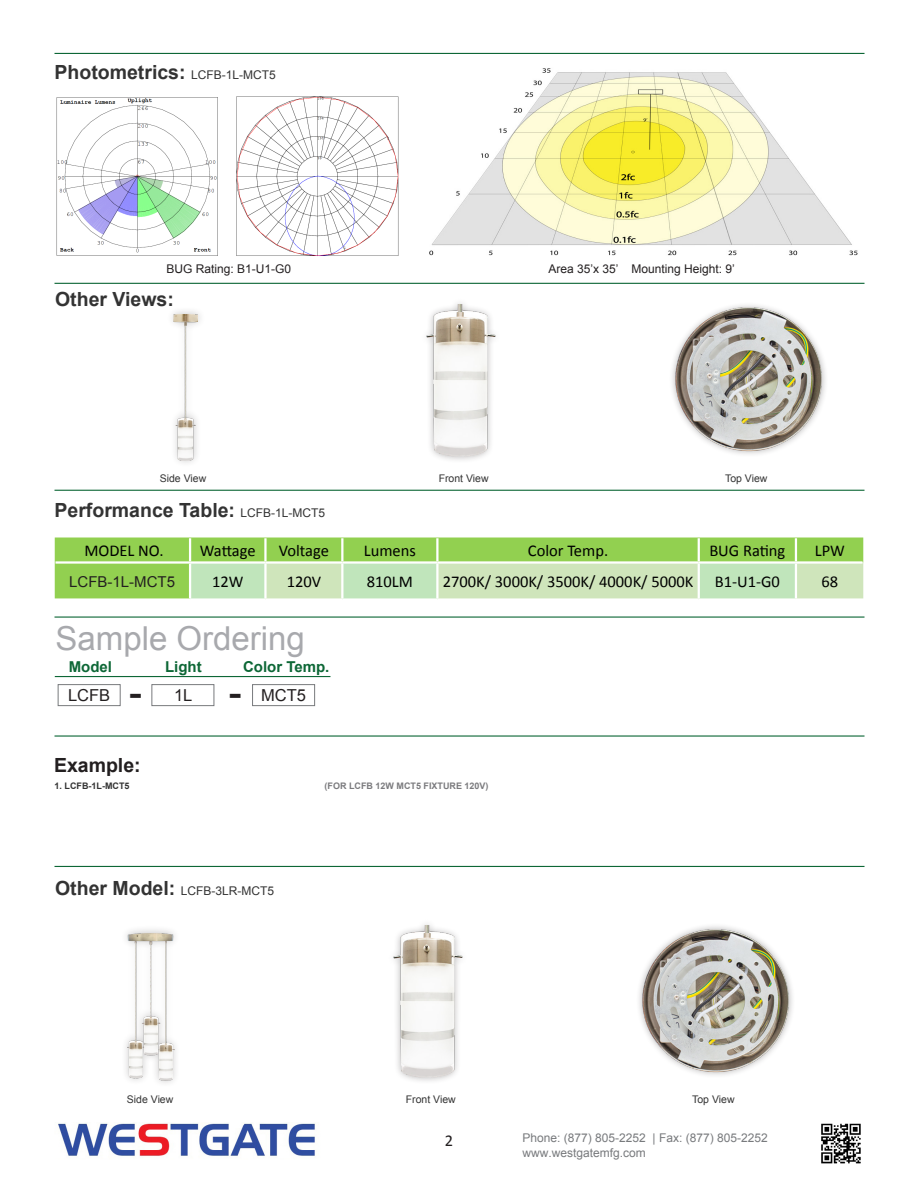
<style>
.page{position:relative;width:918px;height:1188px;background:#fff}
.page>*{position:absolute;margin:0;border:0;box-sizing:border-box;transform-origin:0 0}
.t1{font:33px "Arial";color:#a8a9ad}
.t2{font:700 28.5px "Verdana";color:#231f20}
.t3{font:700 19.5px "Arial";color:#333}
.t4{font:700 19.5px "Arial";color:#231f20}
.t5{font:16.5px "Calibri";color:#000}
.t6{font:16.5px "Arial";color:#231f20}
.t7{font:16.5px "Calibri";color:#231f20}
.t8{font:700 15px "Arial";color:#0d6736}
.t9{font:15px "Arial";color:#231f20}
.t10{font:12px/14.4px "Arial";color:#787a7d}
.t11{font:12px "Arial";color:#231f20}
.t12{font:12px "Arial";color:#333}
.t13{font:10.5px "Arial";color:#333}
.t14{font:700 9px "Arial";color:#7b7b7e}
.t15{font:700 9px "Arial";color:#333}
.s1{font-weight:400;font-size:12px}
.s2{font-weight:700;font-size:19.5px}
</style>
<div class="page">
<hr style="left:55px;top:490px;width:810px;height:1px;background:#0d6736">
<hr style="left:55px;top:53px;width:810px;height:1px;background:#0d6736">
<hr style="left:55px;top:283px;width:810px;height:1px;background:#0d6736">
<hr style="left:55px;top:616px;width:810px;height:2px;background:#0d6736">
<hr style="left:55px;top:735px;width:810px;height:2px;background:#0d6736">
<hr style="left:55px;top:866px;width:810px;height:1px;background:#0d6736">
<img style="left:429px;top:68px;width:429px;height:188px">
<div style="left:58px;top:684px;width:63px;height:22px;border:1px solid #787a7d"></div>
<div style="left:151px;top:684px;width:63px;height:22px;border:1px solid #787a7d"></div>
<div style="left:252px;top:684px;width:63px;height:22px;border:1px solid #787a7d"></div>
<hr style="left:55px;top:676px;width:275px;height:1px;background:#0d6736">
<img style="left:236px;top:96px;width:163px;height:160px">
<img style="left:56px;top:97px;width:162px;height:159px">
<img style="left:58px;top:1123px;width:257px;height:34px">
<img style="left:821px;top:1123px;width:40px;height:41px">
<div style="left:55px;top:538px;width:808px;height:60px;background:#92d050"></div>
<svg style="left:191px;top:564px;width:672px;height:34px;background:#c9e5bb"></svg>
<hr style="left:189px;top:538px;width:2px;height:23px;background:#fff">
<hr style="left:264px;top:538px;width:3px;height:23px;background:#fff">
<hr style="left:341px;top:538px;width:2px;height:23px;background:#fff">
<hr style="left:436px;top:538px;width:3px;height:23px;background:#fff">
<hr style="left:698px;top:538px;width:2px;height:23px;background:#fff">
<hr style="left:795px;top:538px;width:2px;height:23px;background:#fff">
<hr style="left:189px;top:564px;width:2px;height:34px;background:#fff">
<hr style="left:264px;top:564px;width:3px;height:34px;background:#fff">
<hr style="left:341px;top:564px;width:2px;height:34px;background:#fff">
<hr style="left:436px;top:564px;width:3px;height:34px;background:#fff">
<hr style="left:698px;top:564px;width:2px;height:34px;background:#fff">
<hr style="left:795px;top:564px;width:2px;height:34px;background:#fff">
<hr style="left:56px;top:561px;width:134px;height:3px;background:#fff">
<hr style="left:190px;top:561px;width:75px;height:3px;background:#fff">
<hr style="left:265px;top:561px;width:77px;height:3px;background:#fff">
<hr style="left:342px;top:561px;width:95px;height:3px;background:#fff">
<hr style="left:437px;top:561px;width:262px;height:3px;background:#fff">
<hr style="left:699px;top:561px;width:97px;height:3px;background:#fff">
<hr style="left:796px;top:561px;width:67px;height:3px;background:#fff">
<div style="left:668px;top:301px;width:161px;height:156px;background:#231f20;opacity:.35"></div>
<img style="left:673px;top:307px;width:150px;height:144px">
<img style="left:426px;top:305px;width:70px;height:152px">
<img style="left:174px;top:315px;width:24px;height:145px">
<div style="left:635px;top:922px;width:161px;height:156px;background:#231f20;opacity:.35"></div>
<img style="left:640px;top:928px;width:151px;height:144px">
<img style="left:393px;top:926px;width:70px;height:152px">
<img style="left:126px;top:932px;width:48px;height:151px">
<p class="t3" style="left:55px;top:60px;width:223px">Photometrics: <span class="s1">LCFB-1L-MCT5</span></p>
<p class="t11" style="left:167px;top:261px;width:126px">BUG Rating: B1-U1-G0</p>
<p class="t11" style="left:548px;top:261px;width:188px">Area 35’x 35’ Mounting Height: 9’</p>
<p class="t3" style="left:55px;top:286px;width:120px">Other Views:</p>
<p class="t13" style="left:160px;top:471px;width:48px">Side View</p>
<p class="t13" style="left:439px;top:471px;width:51px">Front View</p>
<p class="t3" style="left:55px;top:497px;width:272px">Performance Table: <span class="s1">LCFB-1L-MCT5</span></p>
<p class="t13" style="left:725px;top:471px;width:44px">Top View</p>
<p class="t5" style="left:84px;top:540px;width:81px">MODEL NO.</p>
<p class="t5" style="left:200px;top:540px;width:57px">Wattage</p>
<p class="t5" style="left:279px;top:540px;width:52px">Voltage</p>
<p class="t5" style="left:364px;top:540px;width:54px">Lumens</p>
<p class="t5" style="left:528px;top:540px;width:82px">Color Temp.</p>
<p class="t5" style="left:709px;top:540px;width:78px">BUG Rating</p>
<p class="t5" style="left:815px;top:540px;width:32px">LPW</p>
<p class="t9" style="left:69px;top:571px;width:107px">LCFB-1L-MCT5</p>
<p class="t5" style="left:212px;top:571px;width:33px">12W</p>
<p class="t5" style="left:287px;top:571px;width:36px">120V</p>
<p class="t5" style="left:367px;top:571px;width:48px">810LM</p>
<p class="t5" style="left:443px;top:571px;width:252px">2700K/ 3000K/ 3500K/ 4000K/ 5000K</p>
<p class="t5" style="left:715px;top:571px;width:67px">B1-U1-G0</p>
<p class="t5" style="left:821px;top:571px;width:18px">68</p>
<p class="t1" style="left:56px;top:616px;width:251px">Sample Ordering</p>
<p class="t2" style="left:129px;top:676px;width:15px">-</p>
<p class="t2" style="left:228px;top:676px;width:15px">-</p>
<p class="t8" style="left:165px;top:656px;width:38px">Light</p>
<p class="t8" style="left:243px;top:656px;width:88px">Color Temp.</p>
<p class="t8" style="left:69px;top:656px;width:45px">Model</p>
<p class="t6" style="left:68px;top:685px;width:44px">LCFB</p>
<p class="t6" style="left:174px;top:685px;width:20px">1L</p>
<p class="t6" style="left:261px;top:685px;width:46px">MCT5</p>
<p class="t4" style="left:54px;top:753px;width:88px">Example:</p>
<p class="t15" style="left:55px;top:780px;width:76px">1. LCFB-1L-MCT5</p>
<p class="t14" style="left:325px;top:780px;width:166px">(FOR LCFB 12W MCT5 FIXTURE 120V)</p>
<p class="t12" style="left:55px;top:883px;width:221px"><span class="s2">Other Model:</span> LCFB-3LR-MCT5</p>
<p class="t13" style="left:127px;top:1092px;width:48px">Side View</p>
<p class="t13" style="left:406px;top:1092px;width:51px">Front View</p>
<p class="t13" style="left:692px;top:1092px;width:44px">Top View</p>
<p class="t7" style="left:445px;top:1130px;width:10px">2</p>
<p class="t10" style="left:522px;top:1131px;width:247px">Phone: (877) 805-2252 | Fax: (877) 805-2252 www.westgatemfg.com</p>
</div>
